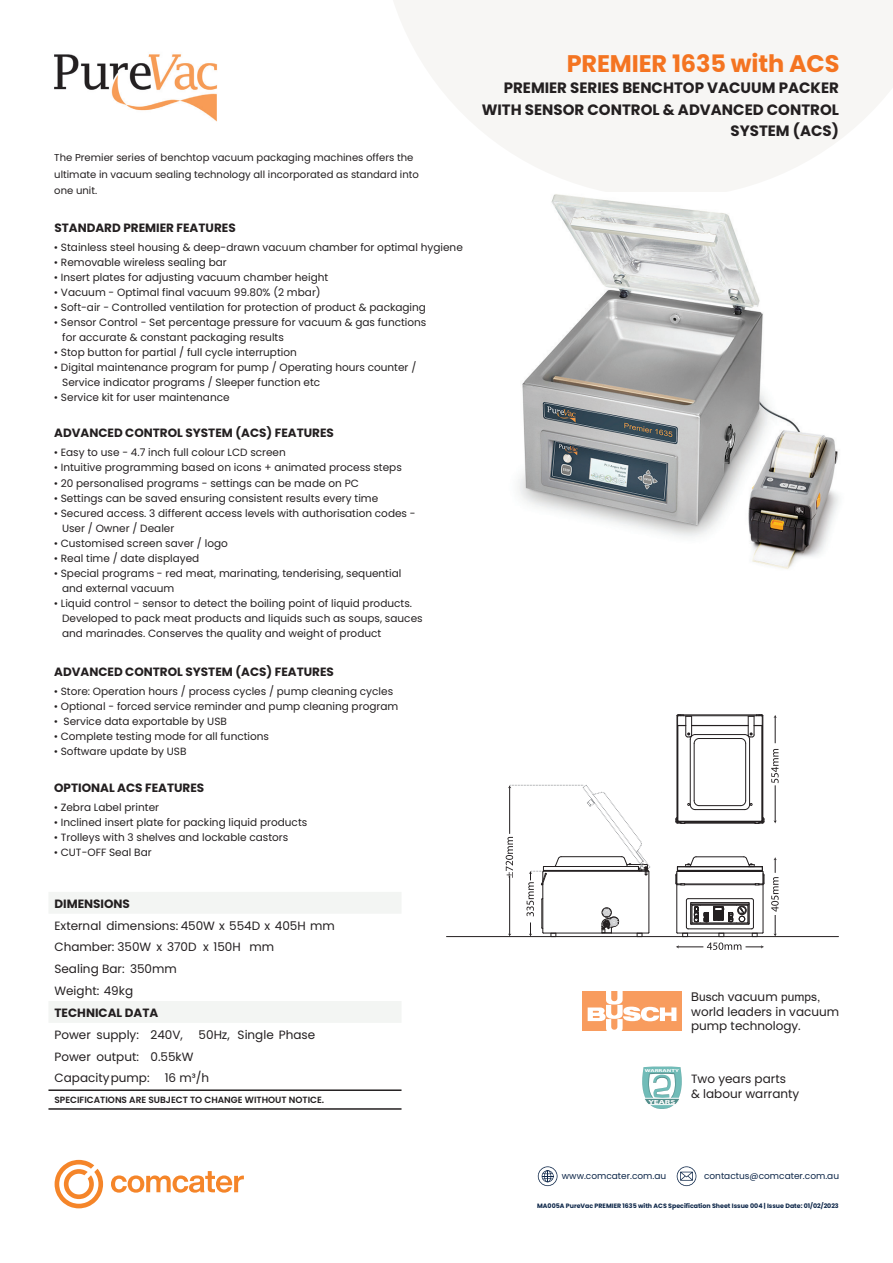
<style>
.page{position:relative;width:893px;height:1263px;background:#fff}
.page>*{position:absolute;margin:0;border:0;box-sizing:border-box;transform-origin:0 0}
.t1{font:700 24px "Poppins";letter-spacing:-.005em;color:#f47421}
.t2{font:700 15px/21.5px "Poppins";color:#231f20;text-align:right}
.t3{font:12px/21.9px "Poppins";color:#231f20}
.t4{font:700 12px "Poppins";color:#231f20}
.t5{font:12px "Arial";color:#231f20}
.t6{font:10.5px/15px "Poppins";color:#231f20}
.t7{font:10.05px/16.5px "Poppins";color:#231f20}
.t8{font:600 9px "Poppins";color:#231f20}
.t9{font:9px "Poppins";color:#0e2749}
.t10{font:700 6.3px "Poppins";color:#0e2749}
.t11{font:700 6px "Myriad Pro";color:#fff;scale:1.56 1}
.t12{font:700 4.2px "Myriad Pro";color:#fff;scale:1.56 1}
.s1{font-family:"Poppins"}
</style>
<div class="page">
<svg style="left:394px;top:0;width:499px;height:192px;fill:#f7f6f4"></svg>
<svg style="left:538px;top:1166px;width:19px;height:20px"></svg>
<svg style="left:677px;top:1166px;width:19px;height:20px"></svg>
<svg style="left:55px;top:1160px;width:189px;height:48px"></svg>
<hr style="left:48px;top:1089px;width:353px;height:2px;background:#231f20">
<hr style="left:48px;top:1108px;width:353px;height:2px;background:#231f20">
<img style="left:54px;top:54px;width:163px;height:68px">
<img style="left:518px;top:194px;width:321px;height:375px">
<svg style="left:49px;top:892px;width:352px;height:131px"></svg>
<hr style="left:763px;top:716px;width:1px;height:105px;background:#231f20">
<hr style="left:690px;top:739px;width:1px;height:66px;background:#231f20">
<hr style="left:749px;top:739px;width:1px;height:66px;background:#231f20">
<hr style="left:745px;top:743px;width:1px;height:58px;background:#231f20">
<hr style="left:694px;top:743px;width:1px;height:58px;background:#231f20">
<hr style="left:695px;top:734px;width:50px;height:1px;background:#231f20">
<hr style="left:699px;top:738px;width:42px;height:1px;background:#231f20">
<hr style="left:695px;top:809px;width:50px;height:1px;background:#231f20">
<hr style="left:699px;top:805px;width:42px;height:1px;background:#231f20">
<hr style="left:762px;top:716px;width:1px;height:105px;background:#231f20">
<hr style="left:677px;top:716px;width:1px;height:105px;background:#231f20">
<hr style="left:678px;top:821px;width:83px;height:1px;background:#231f20">
<svg style="left:687px;top:800px;width:12px;height:10px"></svg>
<svg style="left:740px;top:800px;width:12px;height:10px"></svg>
<hr style="left:678px;top:715px;width:84px;height:1px;background:#231f20">
<hr style="left:692px;top:725px;width:56px;height:1px;background:#231f20">
<svg style="left:677px;top:715px;width:22px;height:29px"></svg>
<svg style="left:740px;top:715px;width:23px;height:29px"></svg>
<svg style="left:675px;top:817px;width:10px;height:7px"></svg>
<hr style="left:685px;top:823px;width:70px;height:1px;background:#231f20">
<hr style="left:685px;top:822px;width:70px;height:1px;background:#231f20">
<svg style="left:755px;top:817px;width:10px;height:7px"></svg>
<hr style="left:677px;top:871px;width:85px;height:1px;background:#231f20">
<hr style="left:763px;top:884px;width:1px;height:48px;background:#231f20">
<hr style="left:685px;top:884px;width:70px;height:1px;background:#231f20">
<hr style="left:676px;top:884px;width:1px;height:48px;background:#231f20">
<hr style="left:678px;top:870px;width:84px;height:1px;background:#231f20">
<hr style="left:678px;top:866px;width:84px;height:1px;background:#231f20">
<hr style="left:696px;top:856px;width:48px;height:1px;background:#231f20">
<svg style="left:743px;top:856px;width:22px;height:29px"></svg>
<svg style="left:675px;top:856px;width:21px;height:29px"></svg>
<hr style="left:446px;top:936px;width:392px;height:1px;background:#231f20">
<svg style="left:676px;top:898px;width:88px;height:52px"></svg>
<svg style="left:771px;top:857px;width:8px;height:79px"></svg>
<svg style="left:771px;top:715px;width:8px;height:108px"></svg>
<svg style="left:506px;top:785px;width:144px;height:152px"></svg>
<div style="left:582px;top:991px;width:100px;height:40px;background:#f89c5e"></div>
<svg style="left:588px;top:991px;width:88px;height:40px"></svg>
<svg style="left:642px;top:1066px;width:40px;height:43px"></svg>
<p class="t7" style="left:54px;top:150px;width:366px">The Premier series of benchtop vacuum packaging machines offers the ultimate in vacuum sealing technology all incorporated as standard into one unit.</p>
<p class="t4" style="left:54px;top:221px;width:183px">STANDARD PREMIER FEATURES</p>
<p class="t6" style="left:54px;top:240px;width:410px">• Stainless steel housing &amp; deep-drawn vacuum chamber for optimal hygiene</p>
<p class="t6" style="left:54px;top:255px;width:175px">• Removable wireless sealing bar</p>
<p class="t6" style="left:54px;top:270px;width:276px">• Insert plates for adjusting vacuum chamber height</p>
<p class="t6" style="left:54px;top:285px;width:268px">• Vacuum - Optimal final vacuum 99.80% (2 mbar)</p>
<p class="t6" style="left:54px;top:300px;width:374px">• Soft-air - Controlled ventilation for protection of product &amp; packaging</p>
<p class="t6" style="left:62px;top:315px;width:366px;text-indent:-8px">• Sensor Control - Set percentage pressure for vacuum &amp; gas functions for accurate &amp; constant packaging results</p>
<p class="t6" style="left:54px;top:345px;width:244px">• Stop button for partial / full cycle interruption</p>
<p class="t6" style="left:62px;top:360px;width:356px;text-indent:-8px">• Digital maintenance program for pump / Operating hours counter /<br>Service indicator programs / Sleeper function etc</p>
<p class="t6" style="left:54px;top:390px;width:177px">• Service kit for user maintenance</p>
<p class="t4" style="left:54px;top:426px;width:281px">ADVANCED CONTROL SYSTEM (ACS) FEATURES</p>
<p class="t6" style="left:54px;top:445px;width:234px">• Easy to use - 4.7 inch full colour LCD screen</p>
<p class="t6" style="left:54px;top:460px;width:350px">• Intuitive programming based on icons + animated process steps</p>
<p class="t6" style="left:54px;top:475px;width:307px">• 20 personalised programs - settings can be made on PC</p>
<p class="t6" style="left:54px;top:490px;width:326px">• Settings can be saved ensuring consistent results every time</p>
<p class="t6" style="left:62px;top:505px;width:355px;text-indent:-8px">• Secured access. 3 different access levels with authorisation codes -<br>User / Owner / Dealer</p>
<p class="t6" style="left:54px;top:535px;width:176px">• Customised screen saver / logo</p>
<p class="t6" style="left:54px;top:550px;width:147px">• Real time / date displayed</p>
<p class="t6" style="left:62px;top:565px;width:341px;text-indent:-8px">• Special programs - red meat, marinating, tenderising, sequential and external vacuum</p>
<p class="t6" style="left:62px;top:595px;width:362px;text-indent:-8px">• Liquid control - sensor to detect the boiling point of liquid products.<br>Developed to pack meat products and liquids such as soups, sauces and marinades. Conserves the quality and weight of product</p>
<p class="t4" style="left:54px;top:664px;width:281px">ADVANCED CONTROL SYSTEM (ACS) FEATURES</p>
<p class="t6" style="left:54px;top:683px;width:341px">• Store: Operation hours / process cycles / pump cleaning cycles</p>
<p class="t6" style="left:54px;top:698px;width:346px">• Optional - forced service reminder and pump cleaning program</p>
<p class="t6" style="left:54px;top:713px;width:175px">• Service data exportable by USB</p>
<p class="t6" style="left:54px;top:728px;width:217px">• Complete testing mode for all functions</p>
<p class="t6" style="left:54px;top:743px;width:134px">• Software update by USB</p>
<p class="t4" style="left:54px;top:781px;width:152px">OPTIONAL ACS FEATURES</p>
<p class="t6" style="left:54px;top:800px;width:107px">• Zebra Label printer</p>
<p class="t6" style="left:54px;top:815px;width:255px">• Inclined insert plate for packing liquid products</p>
<p class="t6" style="left:54px;top:830px;width:236px">• Trolleys with 3 shelves and lockable castors</p>
<p class="t6" style="left:54px;top:845px;width:100px">• CUT-OFF Seal Bar</p>
<p class="t4" style="left:54px;top:896px;width:77px">DIMENSIONS</p>
<p class="t3" style="left:54px;top:914px;width:282px">External dimensions: 450W x 554D x 405H mm<br>Chamber: 350W x 370D x 150H mm<br>Sealing Bar: 350mm<br>Weight: 49kg</p>
<p class="t4" style="left:54px;top:1006px;width:105px">TECHNICAL DATA</p>
<p class="t3" style="left:54px;top:1023px;width:130px">Power supply: 240V,</p>
<p class="t3" style="left:199px;top:1023px;width:118px">50Hz, Single Phase</p>
<p class="t3" style="left:55px;top:1045px;width:141px">Power output: 0.55kW<br>Capacitypump:</p>
<p class="t3" style="left:165px;top:1067px;width:46px">16 m³/h</p>
<p class="t8" style="left:54px;top:1094px;width:271px">SPECIFICATIONS ARE SUBJECT TO CHANGE WITHOUT NOTICE.</p>
<h1 class="t1" style="left:567px;top:50px;width:274px">PREMIER 1635 with ACS</h1>
<h2 class="t2" style="left:482px;top:78px;width:359px">PREMIER SERIES BENCHTOP VACUUM PACKER<br>WITH SENSOR CONTROL &amp; ADVANCED CONTROL<br>SYSTEM (ACS)</h2>
<p class="t5" style="left:691px;top:989px;width:131px">Busch <span class="s1">vacuum</span> pumps,</p>
<p class="t3" style="left:691px;top:1004px;width:149px;line-height:14.4px">world leaders in vacuum pump technology.</p>
<p class="t12" style="left:645px;top:1067px;width:23px">WARRANTY</p>
<p class="t11" style="left:648px;top:1097px;width:19px">YEARS</p>
<p class="t3" style="left:691px;top:1072px;width:110px;line-height:14.4px">Two years parts<br>&amp; labour warranty</p>
<p class="t9" style="left:562px;top:1171px;width:106px">www.comcater.com.au</p>
<p class="t9" style="left:704px;top:1171px;width:137px">contactus@comcater.com.au</p>
<p class="t10" style="left:537px;top:1202px;width:303px">MA005A PureVac PREMIER 1635 with ACS Specification Sheet Issue 004 | Issue Date: 01/02/2023</p>
</div>
